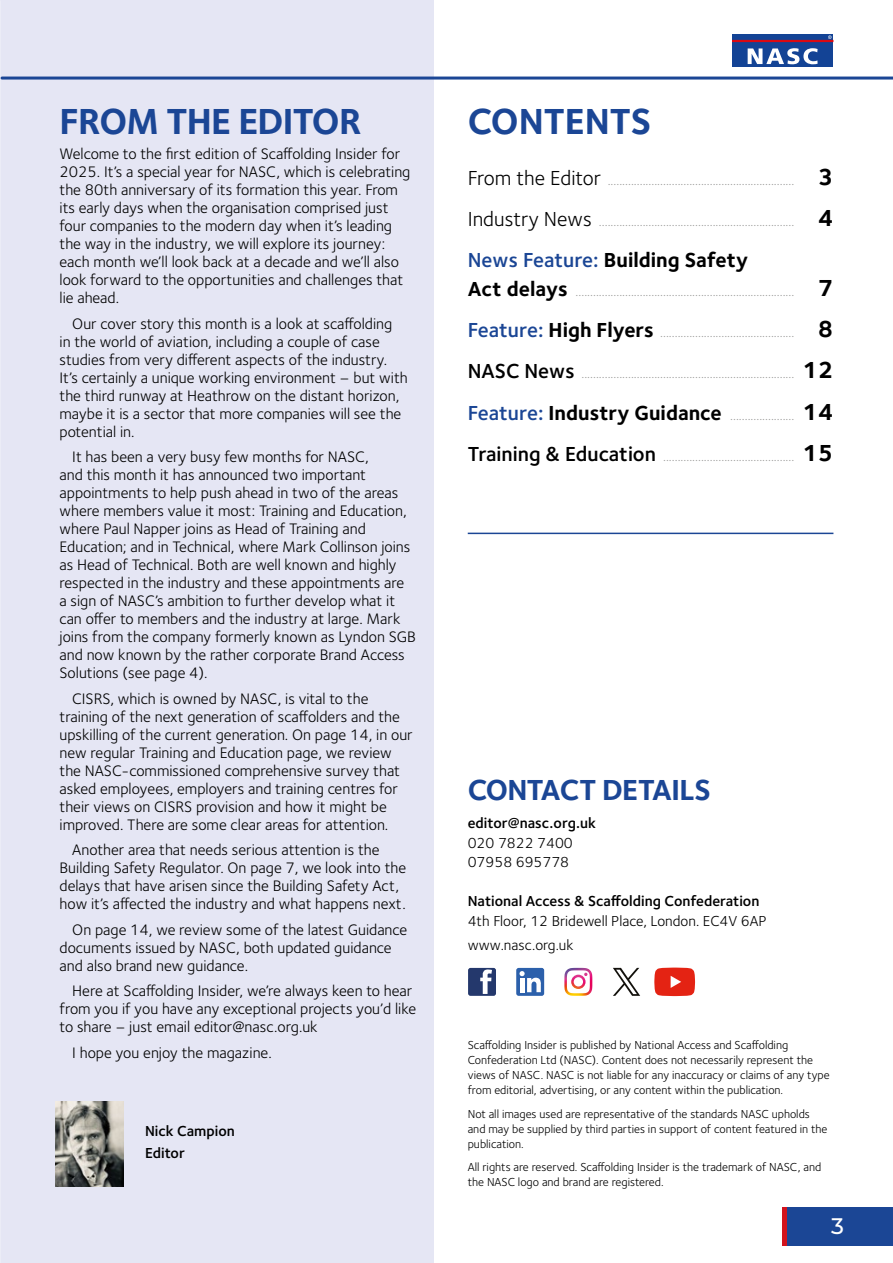
<style>
.page{position:relative;width:893px;height:1263px;background:#fff}
.page>*{position:absolute;margin:0;border:0;box-sizing:border-box;transform-origin:0 0}
.t1{font:700 37.5px "Foundry Sterling";letter-spacing:-.02em;color:#1b4695}
.t2{font:700 37.5px "Foundry Sterling";color:#1b4695}
.t3{font:700 30px "Foundry Sterling";letter-spacing:-.02em;color:#1b4695}
.t4{font:100 22.5px "Montserrat";color:#fff}
.t5{font:700 21px "Foundry Sterling";color:#000}
.t6{font:15.75px/18px "Foundry Sterling";color:#000}
.t7{font:15px/19.5px "Foundry Sterling";color:#000}
.t8{font:600 15px/22.2px "Foundry Sterling";color:#000}
.t9{font:13.5px "Foundry Sterling";color:#9d9d9c}
.t10{font:12px/15px "Foundry Sterling";color:#000}
.s1{font-size:21px;color:#000}
.s2{font-weight:700;font-size:24px;color:#000}
.s3{font-weight:600;color:#1b4695}
.s4{font-weight:700;font-size:21px;color:#000}
.s5{font-weight:600;font-size:21px;color:#1b4695}
.s6{font-weight:600;font-size:21px;color:#000}
</style>
<div class="page">
<div style="left:787px;top:1208px;width:106px;height:38px;background:#1b4695"></div>
<div style="left:782px;top:1208px;width:5px;height:38px;background:#d2131d"></div>
<div style="left:0;top:0;width:434px;height:1263px;background:#e5e6f4"></div>
<div style="left:733px;top:42px;width:100px;height:25px;background:#134395"></div>
<svg style="left:748px;top:48px;width:70px;height:16px"></svg>
<div style="left:733px;top:34px;width:100px;height:6px;background:#134395"></div>
<div style="left:733px;top:40px;width:100px;height:2px;border:1px solid #d90912"></div>
<svg style="left:828px;top:35px;width:4px;height:4px"></svg>
<hr style="left:2px;top:77px;width:891px;height:3px;background:#1b4695">
<img style="left:55px;top:1101px;width:69px;height:85px">
<hr style="left:468px;top:533px;width:365px;height:1px;background:#1b4695">
<div style="left:468px;top:968px;width:28px;height:28px;background:#24386c;border-radius:2px"></div>
<svg style="left:480px;top:969px;width:12px;height:25px"></svg>
<div style="left:516px;top:968px;width:28px;height:28px;background:#2c60ab;border-radius:2px"></div>
<svg style="left:519px;top:971px;width:22px;height:21px"></svg>
<img style="left:564px;top:968px;width:28px;height:28px">
<svg style="left:613px;top:968px;width:27px;height:28px"></svg>
<svg style="left:654px;top:967px;width:41px;height:29px"></svg>
<h1 class="t1" style="left:60px;top:99px;width:303px">FROM THE EDITOR</h1>
<p class="t6" style="left:60px;top:145px;width:352px">Welcome to the first edition of Scaffolding Insider for 2025. It’s a special year for NASC, which is celebrating the 80th anniversary of its formation this year. From its early days when the organisation comprised just four companies to the modern day when it’s leading the way in the industry, we will explore its journey: each month we’ll look back at a decade and we’ll also look forward to the opportunities and challenges that lie ahead.</p>
<p class="t6" style="left:60px;top:315px;width:350px;text-indent:13px">Our cover story this month is a look at scaffolding<br>in the world of aviation, including a couple of case studies from very different aspects of the industry.<br>It’s certainly a unique working environment – but with the third runway at Heathrow on the distant horizon, maybe it is a sector that more companies will see the potential in.</p>
<p class="t6" style="left:60px;top:448px;width:358px;text-indent:13px">It has been a very busy few months for NASC,<br>and this month it has announced two important appointments to help push ahead in two of the areas where members value it most: Training and Education, where Paul Napper joins as Head of Training and Education; and in Technical, where Mark Collinson joins as Head of Technical. Both are well known and highly respected in the industry and these appointments are<br>a sign of NASC’s ambition to further develop what it can offer to members and the industry at large. Mark joins from the company formerly known as Lyndon SGB and now known by the rather corporate Brand Access Solutions (see page 4).</p>
<p class="t6" style="left:60px;top:690px;width:355px;text-indent:13px">CISRS, which is owned by NASC, is vital to the training of the next generation of scaffolders and the upskilling of the current generation. On page 14, in our new regular Training and Education page, we review the NASC-commissioned comprehensive survey that asked employees, employers and training centres for their views on CISRS provision and how it might be improved. There are some clear areas for attention.</p>
<p class="t6" style="left:60px;top:841px;width:348px;text-indent:13px">Another area that needs serious attention is the Building Safety Regulator. On page 7, we look into the delays that have arisen since the Building Safety Act, how it’s affected the industry and what happens next.</p>
<p class="t6" style="left:60px;top:920px;width:349px;text-indent:13px">On page 14, we review some of the latest Guidance documents issued by NASC, both updated guidance and also brand new guidance.</p>
<p class="t6" style="left:60px;top:982px;width:358px;text-indent:13px">Here at Scaffolding Insider, we’re always keen to hear from you if you have any exceptional projects you’d like to share – just email editor@nasc.org.uk</p>
<p class="t6" style="left:72px;top:1043px;width:201px">I hope you enjoy the magazine.</p>
<p class="t8" style="left:145px;top:1120px;width:91px">Nick Campion<br>Editor</p>
<h1 class="t2" style="left:468px;top:99px;width:185px">CONTENTS</h1>
<p class="t9" style="left:468px;top:172px;width:367px"><span class="s1">From the Editor</span> ................................................................ <span class="s2">3</span></p>
<p class="t9" style="left:468px;top:214px;width:367px"><span class="s1">Industry News</span> ................................................................... <span class="s2">4</span></p>
<h3 class="t5" style="left:468px;top:248px;width:282px"><span class="s3">News Feature:</span> Building Safety</h3>
<p class="t9" style="left:468px;top:283px;width:367px"><span class="s4">Act delays</span> ........................................................................... <span class="s2">7</span></p>
<p class="t9" style="left:468px;top:325px;width:367px"><span class="s5">Feature:</span> <span class="s4">High Flyers</span> .............................................. <span class="s2">8</span></p>
<p class="t9" style="left:468px;top:366px;width:367px"><span class="s6">NASC News</span> ......................................................................... <span class="s2">12</span></p>
<p class="t9" style="left:468px;top:407px;width:367px"><span class="s5">Feature:</span> <span class="s4">Industry Guidance</span> ...................... <span class="s2">14</span></p>
<p class="t9" style="left:468px;top:449px;width:367px"><span class="s6">Training &amp; Education</span> ............................................. <span class="s2">15</span></p>
<h2 class="t3" style="left:468px;top:772px;width:245px">CONTACT DETAILS</h2>
<p class="t8" style="left:468px;top:813px;width:130px">editor@nasc.org.uk</p>
<p class="t7" style="left:468px;top:833px;width:107px">020 7822 7400<br>07958 695778</p>
<p class="t8" style="left:468px;top:891px;width:293px">National Access &amp; Scaffolding Confederation</p>
<p class="t7" style="left:468px;top:909px;width:300px;line-height:24px">4th Floor, 12 Bridewell Place, London. EC4V 6AP www.nasc.org.uk</p>
<p class="t10" style="left:468px;top:1038px;width:364px">Scaffolding Insider is published by National Access and Scaffolding Confederation Ltd (NASC). Content does not necessarily represent the views of NASC. NASC is not liable for any inaccuracy or claims of any type from editorial, advertising, or any content within the publication.</p>
<p class="t10" style="left:468px;top:1106px;width:361px">Not all images used are representative of the standards NASC upholds and may be supplied by third parties in support of content featured in the publication.</p>
<p class="t10" style="left:468px;top:1160px;width:355px">All rights are reserved. Scaffolding Insider is the trademark of NASC, and the NASC logo and brand are registered.</p>
<h3 class="t4" style="left:831px;top:1211px;width:14px">3</h3>
</div>
